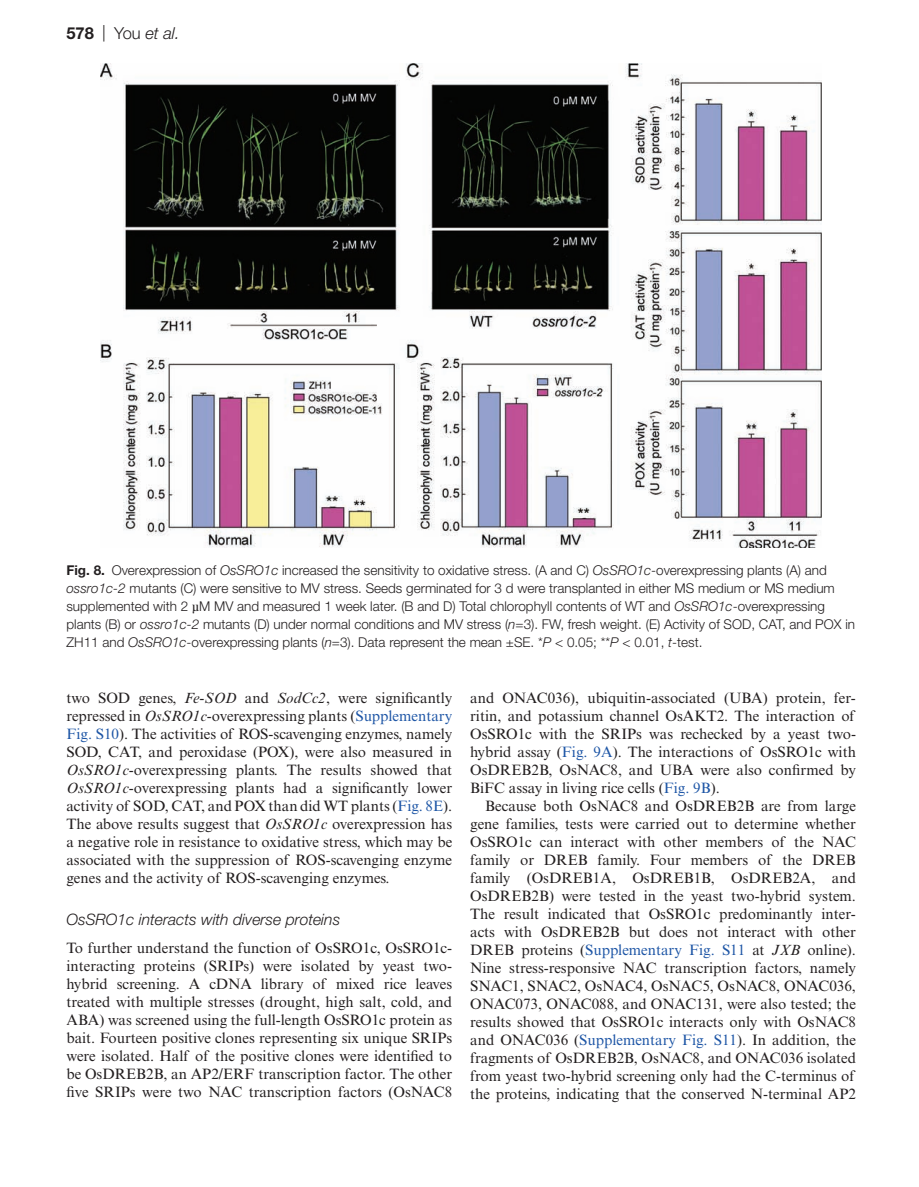
<style>
.page{position:relative;width:919px;height:1187px;background:#fff}
.page>*{position:absolute;margin:0;border:0;box-sizing:border-box;transform-origin:0 0}
.t1{font:italic 300 16.5px "Helvetica Neue LT Std";color:#231f20}
.t2{font:italic 300 15.75px "Helvetica Neue LT Std";color:#231f20}
.t3{font:15px/18px "Times New Roman MT Std";color:#231f20;text-align:justify}
.t4{font:300 13.5px/18px "Helvetica Neue LT Std";color:#231f20}
.s1{font-weight:700;font-style:normal}
.s2{font-style:normal}
.s3{font-weight:700}
.s4{font-style:italic}
.s5{font-family:"Gandhari Unicode";font-weight:400}
.s6{color:#1e56a6}
</style>
<div class="page">
<img style="left:101px;top:63px;width:720px;height:485px">
<p class="t1" style="left:66px;top:23px;width:115px"><span class="s1">578</span> <span class="s2">| You</span> et al.</p>
<p class="t4" style="left:66px;top:560px;width:790px"><span class="s3">Fig. 8.</span> Overexpression of <span class="s4">OsSRO1c</span> increased the sensitivity to oxidative stress. (A and C) <span class="s4">OsSRO1c</span>-overexpressing plants (A) and <span class="s4">ossro1c-2</span> mutants (C) were sensitive to MV stress. Seeds germinated for 3 d were transplanted in either MS medium or MS medium supplemented with 2 <span class="s5">µ</span>M MV and measured 1 week later. (B and D) Total chlorophyll contents of WT and <span class="s4">OsSRO1c</span>-overexpressing plants (B) or <span class="s4">ossro1c-2</span> mutants (D) under normal conditions and MV stress (<span class="s4">n</span>=3). FW, fresh weight. (E) Activity of SOD, CAT, and POX in ZH11 and <span class="s4">OsSRO1c</span>-overexpressing plants (<span class="s4">n</span>=3). Data represent the mean ±SE. *<span class="s4">P</span> &lt; 0.05; **<span class="s4">P</span> &lt; 0.01, <span class="s4">t</span>-test.</p>
<p class="t3" style="left:66px;top:688px;width:387px">two SOD genes, <span class="s4">Fe-SOD</span> and <span class="s4">SodCc2</span>, were significantly repressed in <span class="s4">OsSRO1c</span>-overexpressing plants (<span class="s6">Supplementary Fig. S10</span>). The activities of ROS-scavenging enzymes, namely SOD, CAT, and peroxidase (POX), were also measured in <span class="s4">OsSRO1c</span>-overexpressing plants. The results showed that <span class="s4">OsSRO1c</span>-overexpressing plants had a significantly lower activity of SOD, CAT, and POX than did WT plants (<span class="s6">Fig. 8E</span>).<br>The above results suggest that <span class="s4">OsSRO1c</span> overexpression has a negative role in resistance to oxidative stress, which may be associated with the suppression of ROS-scavenging enzyme genes and the activity of ROS-scavenging enzymes.</p>
<p class="t2" style="left:66px;top:909px;width:275px">OsSRO1c interacts with diverse proteins</p>
<p class="t3" style="left:66px;top:939px;width:387px">To further understand the function of OsSRO1c, OsSRO1c&shy;interacting proteins (SRIPs) were isolated by yeast two&shy;hybrid screening. A cDNA library of mixed rice leaves treated with multiple stresses (drought, high salt, cold, and ABA) was screened using the full-length OsSRO1c protein as bait. Fourteen positive clones representing six unique SRIPs were isolated. Half of the positive clones were identified to be OsDREB2B, an AP2/ERF transcription factor. The other five SRIPs were two NAC transcription factors (OsNAC8</p>
<p class="t3" style="left:470px;top:688px;width:387px">and ONAC036), ubiquitin-associated (UBA) protein, fer&shy;ritin, and potassium channel OsAKT2. The interaction of OsSRO1c with the SRIPs was rechecked by a yeast two&shy;hybrid assay (<span class="s6">Fig. 9A</span>). The interactions of OsSRO1c with OsDREB2B, OsNAC8, and UBA were also confirmed by BiFC assay in living rice cells (<span class="s6">Fig. 9B</span>).</p>
<p class="t3" style="left:470px;top:796px;width:387px;text-indent:15px">Because both OsNAC8 and OsDREB2B are from large gene families, tests were carried out to determine whether OsSRO1c can interact with other members of the NAC family or DREB family. Four members of the DREB family (OsDREB1A, OsDREB1B, OsDREB2A, and OsDREB2B) were tested in the yeast two-hybrid system.<br>The result indicated that OsSRO1c predominantly inter&shy;acts with OsDREB2B but does not interact with other DREB proteins (<span class="s6">Supplementary Fig. S11</span> at <span class="s4">JXB</span> online).<br>Nine stress-responsive NAC transcription factors, namely SNAC1, SNAC2, OsNAC4, OsNAC5, OsNAC8, ONAC036, ONAC073, ONAC088, and ONAC131, were also tested; the results showed that OsSRO1c interacts only with OsNAC8 and ONAC036 (<span class="s6">Supplementary Fig. S11</span>). In addition, the fragments of OsDREB2B, OsNAC8, and ONAC036 isolated from yeast two-hybrid screening only had the C-terminus of the proteins, indicating that the conserved N-terminal AP2</p>
</div>
